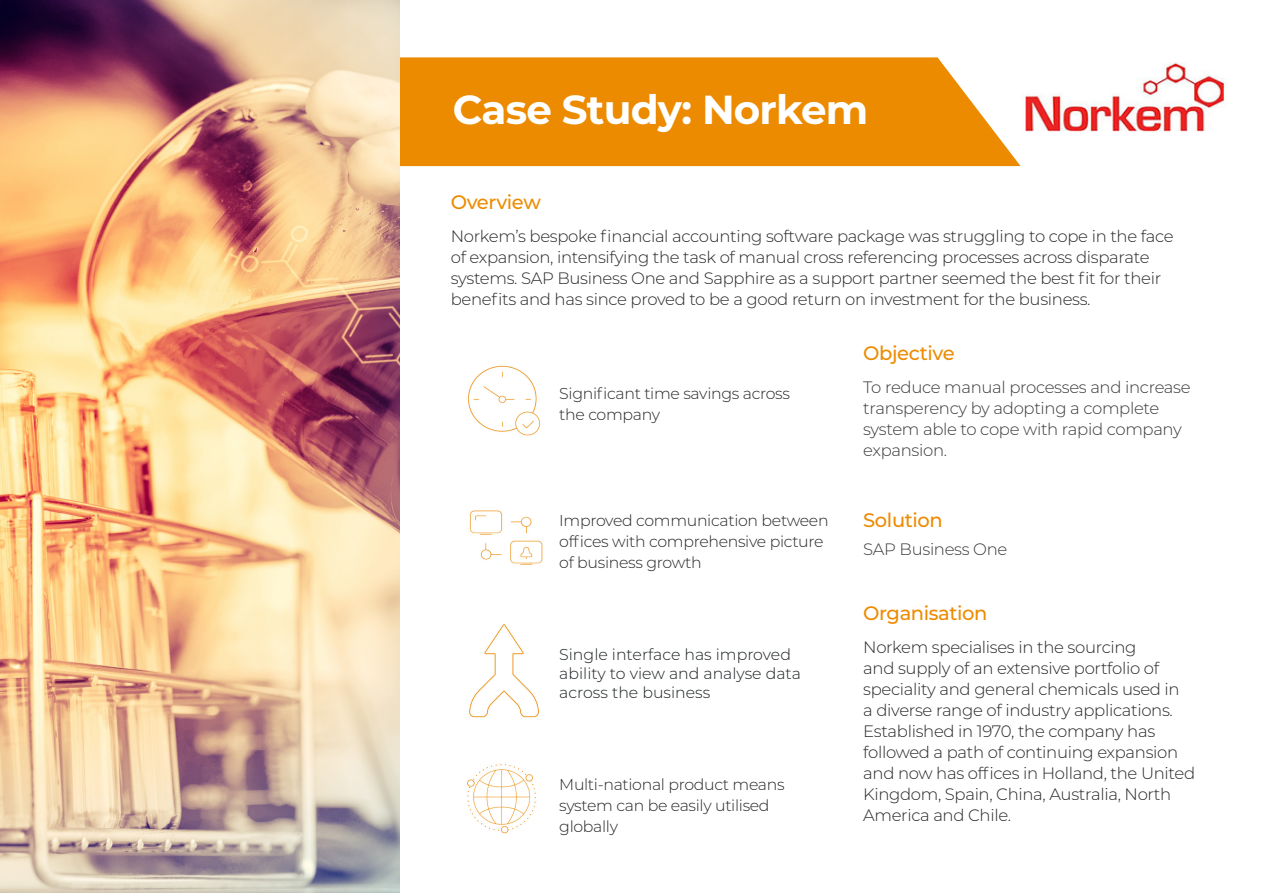
<style>
.page{position:relative;width:1263px;height:893px;background:#fff}
.page>*{position:absolute;margin:0;border:0;box-sizing:border-box;transform-origin:0 0}
.t1{font:700 40.5px "Montserrat";letter-spacing:-.02em;color:#fff}
.t2{font:500 19.5px "Montserrat";letter-spacing:-.02em;color:#ed8b00}
.t3{font:300 16.5px/21px "Montserrat";letter-spacing:-.02em;color:#262626}
.t4{font:300 16.5px/21px "Montserrat";letter-spacing:-.02em;color:#373a36}
.t5{font:300 15.75px/21px "Montserrat";letter-spacing:-.02em;color:#262626}
.t6{font:300 15.75px/18.9px "Montserrat";color:#1a1f21}
</style>
<div class="page">
<svg style="left:400px;top:57px;width:620px;height:109px;background:#ee9211"></svg>
<img style="left:0;top:0;width:400px;height:893px">
<img style="left:1021px;top:62px;width:206px;height:70px">
<img style="left:469px;top:510px;width:74px;height:55px">
<img style="left:469px;top:624px;width:70px;height:94px">
<img style="left:467px;top:764px;width:69px;height:70px">
<img style="left:468px;top:365px;width:73px;height:71px">
<h1 class="t1" style="left:453px;top:94px;width:417px">Case Study: Norkem</h1>
<p class="t2" style="left:451px;top:194px;width:92px">Overview</p>
<p class="t3" style="left:451px;top:227px;width:724px">Norkem’s bespoke financial accounting software package was struggling to cope in the face of expansion, intensifying the task of manual cross referencing processes across disparate systems. SAP Business One and Sapphire as a support partner seemed the best fit for their benefits and has since proved to be a good return on investment for the business.</p>
<p class="t5" style="left:559px;top:384px;width:232px">Significant time savings across the company</p>
<p class="t5" style="left:559px;top:511px;width:271px">Improved communication between offices with comprehensive picture of business growth</p>
<p class="t6" style="left:559px;top:646px;width:243px">Single interface has improved ability to view and analyse data across the business</p>
<p class="t5" style="left:559px;top:775px;width:227px">Multi-national product means system can be easily utilised globally</p>
<p class="t2" style="left:863px;top:345px;width:93px">Objective</p>
<p class="t4" style="left:863px;top:378px;width:329px">To reduce manual processes and increase transperency by adopting a complete system able to cope with rapid company expansion.</p>
<p class="t2" style="left:863px;top:512px;width:81px">Solution</p>
<p class="t4" style="left:863px;top:539px;width:146px">SAP Business One</p>
<p class="t2" style="left:863px;top:605px;width:126px">Organisation</p>
<p class="t3" style="left:863px;top:638px;width:333px">Norkem specialises in the sourcing<br>and supply of an extensive portfolio of speciality and general chemicals used in<br>a diverse range of industry applications.<br>Established in 1970, the company has followed a path of continuing expansion and now has offices in Holland, the United Kingdom, Spain, China, Australia, North America and Chile.</p>
</div>
